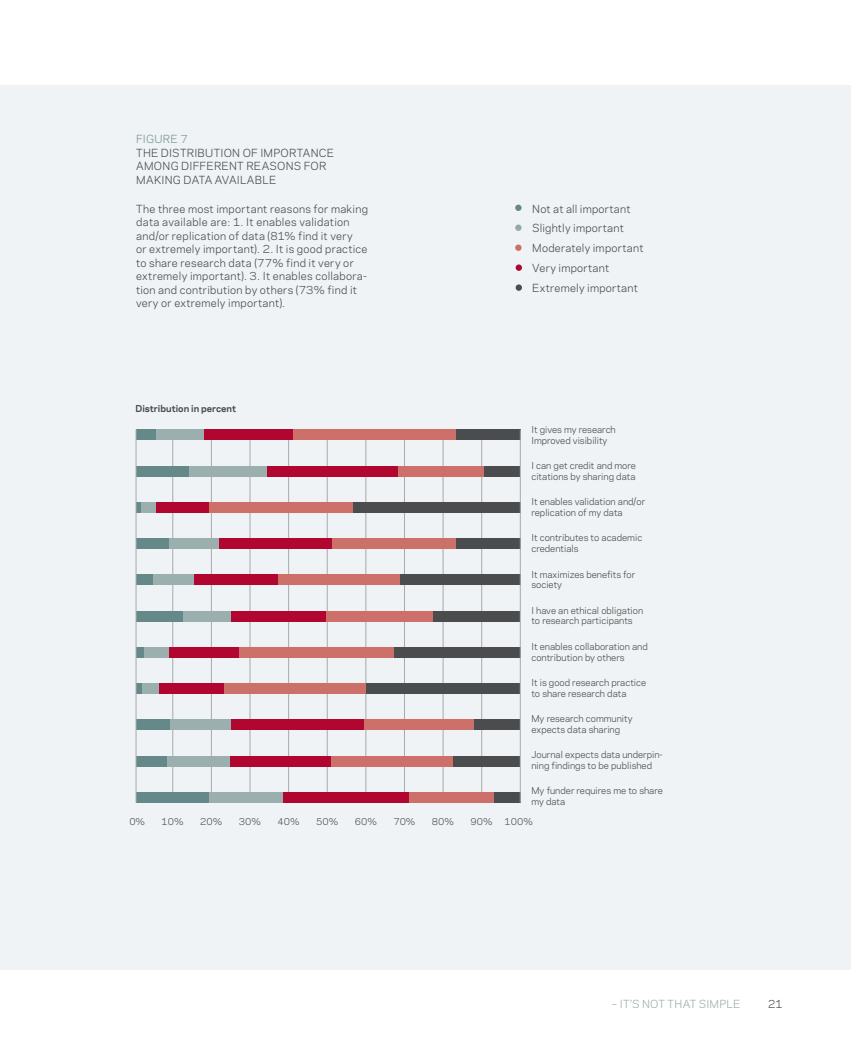
<style>
.page{position:relative;width:851px;height:1042px;background:#fff}
.page>*{position:absolute;margin:0;border:0;box-sizing:border-box;transform-origin:0 0}
.t1{font:10.5px/13.5px "Galaxie Polaris";letter-spacing:.025em;color:#4b4c4d}
.t2{font:10.5px "Galaxie Polaris";letter-spacing:.025em;color:#9bafaf}
.t3{font:10.5px "Galaxie Polaris";letter-spacing:.02em;color:#799696}
.t4{font:9px/10.8px "Galaxie Polaris";color:#4b4c4d}
.t5{font:700 9px "Galaxie Polaris";color:#4b4c4d}
</style>
<div class="page">
<div style="left:0;top:85px;width:850px;height:884px;background:#f0f3f5"></div>
<svg style="left:515px;top:205px;width:6px;height:6px"></svg>
<div style="left:515px;top:244px;width:6px;height:7px;background:#cd706a;border-radius:50%"></div>
<svg style="left:515px;top:225px;width:6px;height:6px"></svg>
<div style="left:515px;top:264px;width:7px;height:7px;background:#b00630;border-radius:50%"></div>
<div style="left:515px;top:284px;width:7px;height:7px;background:#4b4c4d;border-radius:50%"></div>
<hr style="left:288px;top:431px;width:1px;height:371px;background:#a8a9ad">
<hr style="left:365px;top:431px;width:1px;height:371px;background:#a8a9ad">
<hr style="left:443px;top:431px;width:1px;height:371px;background:#a8a9ad">
<hr style="left:211px;top:431px;width:1px;height:371px;background:#a8a9ad">
<hr style="left:481px;top:431px;width:1px;height:371px;background:#a8a9ad">
<hr style="left:404px;top:431px;width:1px;height:371px;background:#a8a9ad">
<hr style="left:327px;top:431px;width:1px;height:371px;background:#a8a9ad">
<hr style="left:250px;top:431px;width:1px;height:371px;background:#a8a9ad">
<hr style="left:172px;top:431px;width:1px;height:371px;background:#a8a9ad">
<div style="left:136px;top:792px;width:73px;height:10px;background:#658988"></div>
<div style="left:209px;top:792px;width:75px;height:10px;background:#9bafaf"></div>
<div style="left:284px;top:792px;width:125px;height:10px;background:#b00630"></div>
<div style="left:409px;top:792px;width:85px;height:10px;background:#cd706a"></div>
<div style="left:494px;top:792px;width:26px;height:10px;background:#4b4c4d"></div>
<div style="left:136px;top:756px;width:31px;height:10px;background:#658988"></div>
<div style="left:167px;top:756px;width:63px;height:10px;background:#9bafaf"></div>
<div style="left:230px;top:756px;width:101px;height:10px;background:#b00630"></div>
<div style="left:331px;top:756px;width:122px;height:10px;background:#cd706a"></div>
<div style="left:453px;top:756px;width:67px;height:10px;background:#4b4c4d"></div>
<div style="left:136px;top:719px;width:34px;height:11px;background:#658988"></div>
<div style="left:170px;top:719px;width:62px;height:11px;background:#9bafaf"></div>
<div style="left:232px;top:719px;width:132px;height:11px;background:#b00630"></div>
<div style="left:364px;top:719px;width:110px;height:11px;background:#cd706a"></div>
<div style="left:474px;top:719px;width:46px;height:11px;background:#4b4c4d"></div>
<div style="left:365px;top:683px;width:155px;height:11px;background:#4b4c4d"></div>
<div style="left:159px;top:683px;width:65px;height:11px;background:#b00630"></div>
<div style="left:224px;top:683px;width:141px;height:11px;background:#cd706a"></div>
<div style="left:141px;top:683px;width:18px;height:11px;background:#9bafaf"></div>
<div style="left:136px;top:683px;width:5px;height:11px;background:#658988"></div>
<div style="left:144px;top:647px;width:26px;height:11px;background:#9bafaf"></div>
<div style="left:170px;top:647px;width:69px;height:11px;background:#b00630"></div>
<div style="left:239px;top:647px;width:155px;height:11px;background:#cd706a"></div>
<div style="left:394px;top:647px;width:126px;height:11px;background:#4b4c4d"></div>
<div style="left:136px;top:647px;width:8px;height:11px;background:#658988"></div>
<div style="left:136px;top:611px;width:47px;height:10px;background:#658988"></div>
<div style="left:183px;top:611px;width:49px;height:10px;background:#9bafaf"></div>
<div style="left:232px;top:611px;width:94px;height:10px;background:#b00630"></div>
<div style="left:326px;top:611px;width:107px;height:10px;background:#cd706a"></div>
<div style="left:433px;top:611px;width:87px;height:10px;background:#4b4c4d"></div>
<div style="left:152px;top:574px;width:42px;height:11px;background:#9bafaf"></div>
<div style="left:194px;top:574px;width:85px;height:11px;background:#b00630"></div>
<div style="left:279px;top:574px;width:121px;height:11px;background:#cd706a"></div>
<div style="left:400px;top:574px;width:120px;height:11px;background:#4b4c4d"></div>
<div style="left:136px;top:574px;width:16px;height:11px;background:#658988"></div>
<div style="left:168px;top:538px;width:51px;height:11px;background:#9bafaf"></div>
<div style="left:219px;top:538px;width:113px;height:11px;background:#b00630"></div>
<div style="left:332px;top:538px;width:124px;height:11px;background:#cd706a"></div>
<div style="left:456px;top:538px;width:64px;height:11px;background:#4b4c4d"></div>
<div style="left:136px;top:538px;width:32px;height:11px;background:#658988"></div>
<div style="left:140px;top:502px;width:16px;height:11px;background:#9bafaf"></div>
<div style="left:156px;top:502px;width:53px;height:11px;background:#b00630"></div>
<div style="left:209px;top:502px;width:144px;height:11px;background:#cd706a"></div>
<div style="left:353px;top:502px;width:167px;height:11px;background:#4b4c4d"></div>
<div style="left:136px;top:502px;width:5px;height:11px;background:#658988"></div>
<div style="left:136px;top:466px;width:53px;height:10px;background:#658988"></div>
<div style="left:189px;top:466px;width:78px;height:10px;background:#9bafaf"></div>
<div style="left:267px;top:466px;width:130px;height:10px;background:#b00630"></div>
<div style="left:397px;top:466px;width:87px;height:10px;background:#cd706a"></div>
<div style="left:484px;top:466px;width:36px;height:10px;background:#4b4c4d"></div>
<div style="left:136px;top:430px;width:20px;height:10px;background:#658988"></div>
<div style="left:156px;top:430px;width:48px;height:10px;background:#9bafaf"></div>
<div style="left:204px;top:430px;width:89px;height:10px;background:#b00630"></div>
<div style="left:293px;top:430px;width:163px;height:10px;background:#cd706a"></div>
<div style="left:456px;top:430px;width:64px;height:10px;background:#4b4c4d"></div>
<hr style="left:520px;top:430px;width:1px;height:372px;background:#a8a9ad">
<hr style="left:136px;top:430px;width:1px;height:372px;background:#a8a9ad">
<p class="t3" style="left:136px;top:135px;width:53px">FIGURE 7</p>
<p class="t1" style="left:136px;top:147px;width:199px">THE DISTRIBUTION OF IMPORTANCE<br>AMONG DIFFERENT REASONS FOR<br>MAKING DATA AVAILABLE</p>
<p class="t1" style="left:136px;top:203px;width:233px">The three most important reasons for making data available are: 1. It enables validation and/or replication of data (81% find it very<br>or extremely important). 2. It is good practice to share research data (77% find it very or extremely important). 3. It enables collabora&shy;tion and contribution by others (73% find it very or extremely important).</p>
<p class="t5" style="left:135px;top:405px;width:102px">Distribution in percent</p>
<p class="t1" style="left:532px;top:199px;width:113px;line-height:20px">Not at all important<br>Slightly important<br>Moderately important<br>Very important<br>Extremely important</p>
<p class="t4" style="left:531px;top:425px;width:86px">It gives my research<br>Improved visibility</p>
<p class="t4" style="left:531px;top:461px;width:106px">I can get credit and more citations by sharing data</p>
<p class="t4" style="left:531px;top:497px;width:115px">It enables validation and/or replication of my data</p>
<p class="t4" style="left:531px;top:533px;width:112px">It contributes to academic credentials</p>
<p class="t4" style="left:531px;top:569px;width:105px">It maximizes benefits for society</p>
<p class="t4" style="left:531px;top:605px;width:113px">I have an ethical obligation to research participants</p>
<p class="t4" style="left:531px;top:642px;width:118px">It enables collaboration and contribution by others</p>
<p class="t4" style="left:531px;top:678px;width:116px">It is good research practice to share research data</p>
<p class="t4" style="left:531px;top:714px;width:103px">My research community expects data sharing</p>
<p class="t4" style="left:531px;top:750px;width:133px">Journal expects data underpin&shy;ning findings to be published</p>
<p class="t4" style="left:531px;top:786px;width:133px">My funder requires me to share my data</p>
<p class="t4" style="left:129px;top:817px;width:17px">0%</p>
<p class="t4" style="left:162px;top:817px;width:24px">10%</p>
<p class="t4" style="left:200px;top:817px;width:24px">20%</p>
<p class="t4" style="left:239px;top:817px;width:24px">30%</p>
<p class="t4" style="left:277px;top:817px;width:24px">40%</p>
<p class="t4" style="left:316px;top:817px;width:24px">50%</p>
<p class="t4" style="left:354px;top:817px;width:24px">60%</p>
<p class="t4" style="left:393px;top:817px;width:24px">70%</p>
<p class="t4" style="left:432px;top:817px;width:24px">80%</p>
<p class="t4" style="left:470px;top:817px;width:24px">90%</p>
<p class="t4" style="left:504px;top:817px;width:30px">100%</p>
<p class="t2" style="left:612px;top:999px;width:130px">– IT’S NOT THAT SIMPLE</p>
<p class="t1" style="left:768px;top:998px;width:16px">21</p>
</div>
